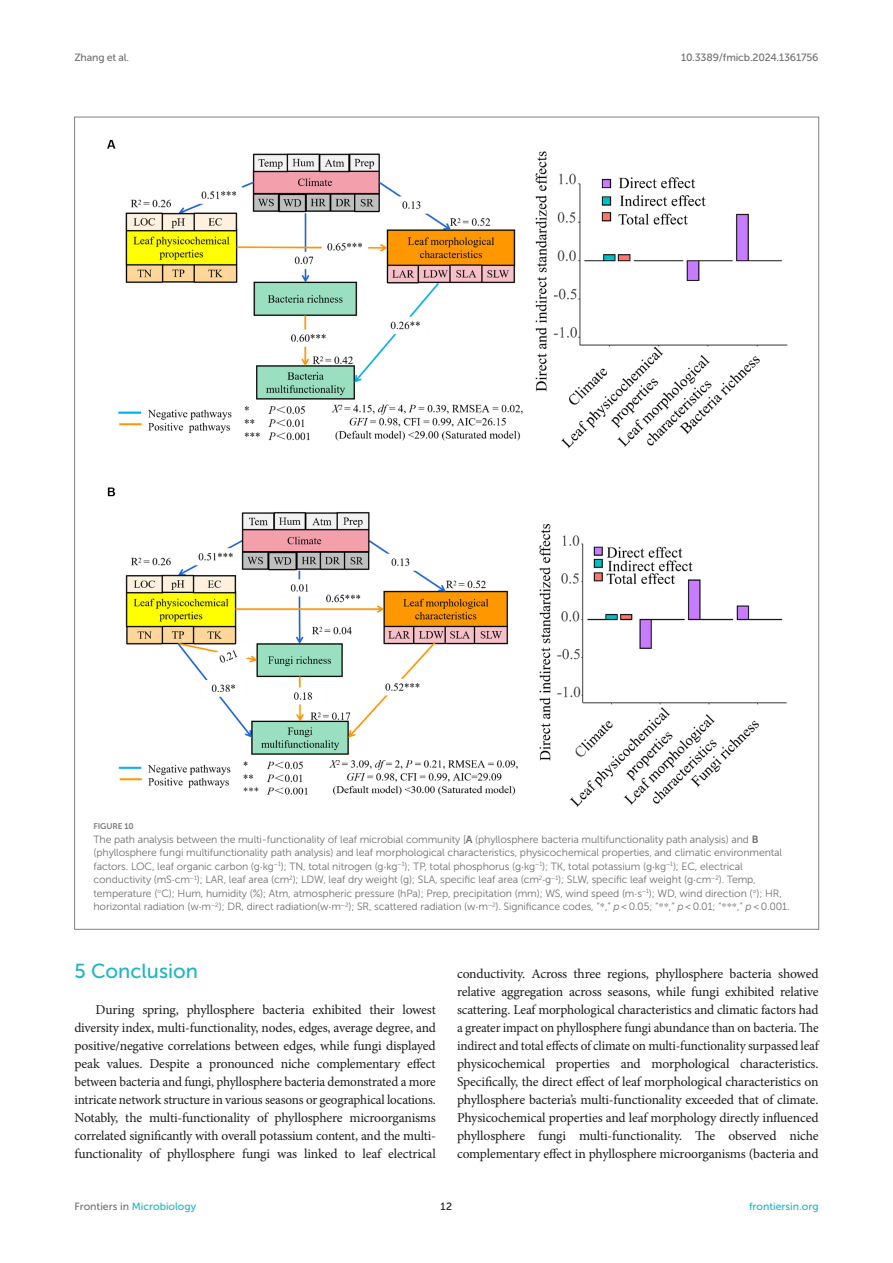
<style>
.page{position:relative;width:893px;height:1263px;background:#fff}
.page>*{position:absolute;margin:0;border:0;box-sizing:border-box;transform-origin:0 0}
.HEAD_1{font:20.25px "Museo Sans 500";color:#1db5c3}
.TEXT_FLUSH{font:13.5px/18px "Minion Pro";letter-spacing:-.015em;color:#1b1c1b;text-align:justify}
.FIG_LEG{font:10.5px/13.5px "Museo Sans 300";letter-spacing:-.01em;color:#706f70}
.t1{font:10.5px "Museo Sans 500";color:#1db5c3}
.t2{font:10.5px "Museo Sans 500";letter-spacing:-.015em;color:#706f70}
.t3{font:10.5px "Museo Sans 500";color:#1b1c1b}
.FIG_HD{font:8.25px "Museo Sans 700";letter-spacing:-.01em;color:#7e7f7f}
.s1{font-family:"Museo Sans 700"}
.s2{font-family:"STIX General"}
.s3{font-family:"STIX"}
.s4{font-style:italic}
.s5{color:#706f70}
</style>
<div class="page">
<img style="left:107px;top:139px;width:681px;height:669px">
<p class="t2" style="left:74px;top:51px;width:56px">Zhang et al.</p>
<p class="t2" style="left:681px;top:51px;width:139px">10.3389/fmicb.2024.1361756</p>
<p class="FIG_HD" style="left:94px;top:822px;width:42px">FIGURE 10</p>
<p class="FIG_LEG" style="left:94px;top:832px;width:698px">The path analysis between the multi-functionality of leaf microbial community [<span class="s1">A</span> (phyllosphere bacteria multifunctionality path analysis) and <span class="s1">B </span>(phyllosphere fungi multifunctionality path analysis) and leaf morphological characteristics, physicochemical properties, and climatic environmental factors. LOC, leaf organic carbon (g<span class="s2">⋅</span>kg<sup>−</sup><sup>1</sup>); TN, total nitrogen (g<span class="s2">⋅</span>kg<sup>−</sup><sup>1</sup>); TP, total phosphorus (g<span class="s2">⋅</span>kg<sup>−</sup><sup>1</sup>); TK, total potassium (g<span class="s2">⋅</span>kg<sup>−</sup><sup>1</sup>); EC, electrical conductivity (mS<span class="s2">⋅</span>cm<sup>−</sup><sup>1</sup>); LAR, leaf area (cm<sup>2</sup>); LDW, leaf dry weight (g); SLA, specific leaf area (cm<sup>2</sup><span class="s2">⋅</span>g<sup>−</sup><sup>1</sup>); SLW, specific leaf weight (g<span class="s2">⋅</span>cm<sup>−</sup><sup>2</sup>). Temp, temperature (<span class="s3">°</span>C); Hum, humidity (%); Atm, atmospheric pressure (hPa); Prep, precipitation (mm); WS, wind speed (m<span class="s2">⋅</span>s<sup>−</sup><sup>1</sup>); WD, wind direction (<span class="s3">°</span>); HR, horizontal radiation (w<span class="s2">⋅</span>m<sup>−</sup><sup>2</sup>); DR, direct radiation(w<span class="s2">⋅</span>m<sup>−</sup><sup>2</sup>); SR, scattered radiation (w<span class="s2">⋅</span>m<sup>−</sup><sup>2</sup>). Significance codes, “<span class="s2">*</span>,” <span class="s4">p</span> &lt; 0.05; “<span class="s2">**</span>,” <span class="s4">p</span> &lt; 0.01; “<span class="s2">***</span>,” <span class="s4">p</span> &lt; 0.001.</p>
<p class="HEAD_1" style="left:74px;top:960px;width:125px">5 Conclusion</p>
<p class="TEXT_FLUSH" style="left:74px;top:1001px;width:363px;text-indent:21px">During spring, phyllosphere bacteria exhibited their lowest diversity index, multi-functionality, nodes, edges, average degree, and positive/negative correlations between edges, while fungi displayed peak values. Despite a pronounced niche complementary effect between bacteria and fungi, phyllosphere bacteria demonstrated a more intricate network structure in various seasons or geographical locations.<br>Notably, the multi-functionality of phyllosphere microorganisms correlated significantly with overall potassium content, and the multi&shy;functionality of phyllosphere fungi was linked to leaf electrical</p>
<p class="TEXT_FLUSH" style="left:457px;top:965px;width:363px">conductivity. Across three regions, phyllosphere bacteria showed relative aggregation across seasons, while fungi exhibited relative scattering. Leaf morphological characteristics and climatic factors had a greater impact on phyllosphere fungi abundance than on bacteria. The indirect and total effects of climate on multi-functionality surpassed leaf physicochemical properties and morphological characteristics.<br>Specifically, the direct effect of leaf morphological characteristics on phyllosphere bacteria’s multi-functionality exceeded that of climate.<br>Physicochemical properties and leaf morphology directly influenced phyllosphere fungi multi-functionality. The observed niche complementary effect in phyllosphere microorganisms (bacteria and</p>
<p class="t1" style="left:74px;top:1200px;width:123px"><span class="s5">Frontiers in</span> Microbiology</p>
<p class="t3" style="left:441px;top:1200px;width:13px">12</p>
<p class="t1" style="left:749px;top:1200px;width:71px">frontiersin.org</p>
</div>
